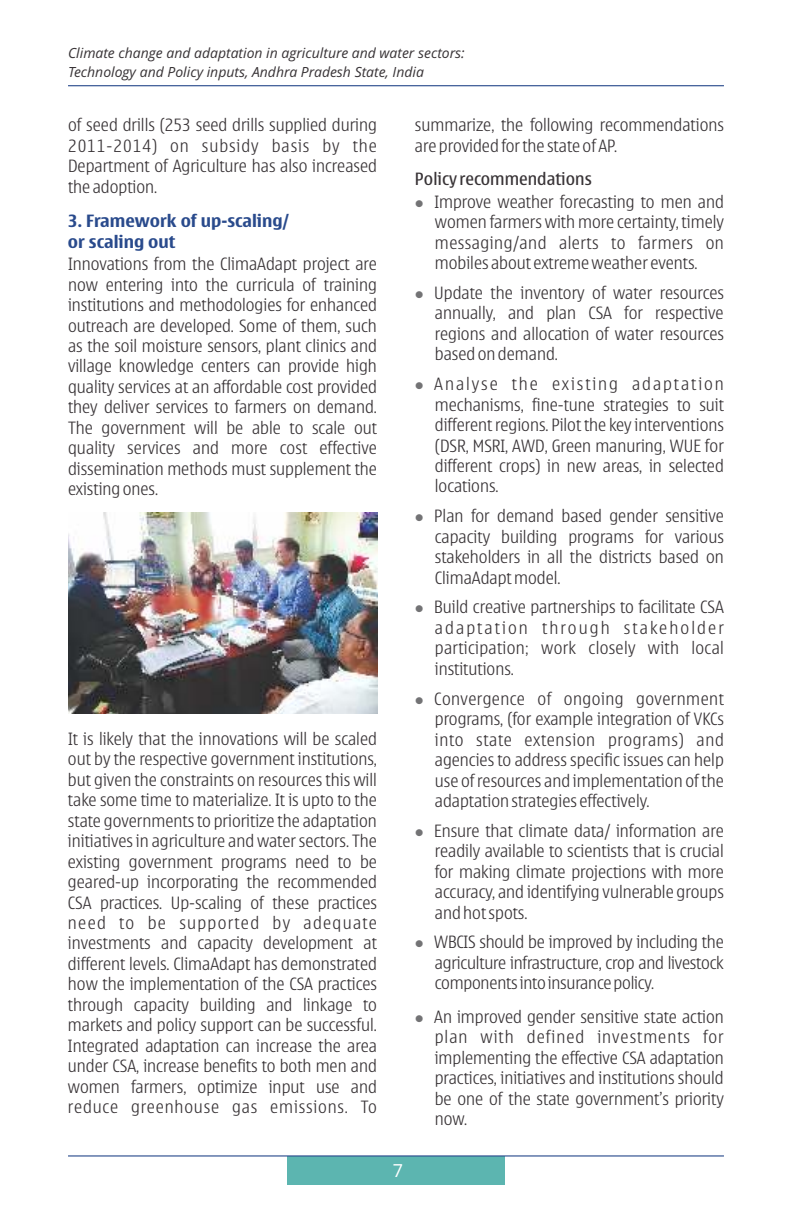
<style>
.page{position:relative;width:792px;height:1224px;background:#fff}
.page>*{position:absolute;margin:0;border:0;box-sizing:border-box;transform-origin:0 0}
.t1{font:18px "Open Sans";color:#fff}
.t2{font:300 17px/20.4px "Nokia Sans";color:#383336;text-align:justify}
.t3{font:700 17px/21px "Nokia Sans";color:#294a8c}
.t4{font:17px "Nokia Sans";color:#383336}
.t5{font:italic 14px/19px "Open Sans";color:#383336}
.t6{font:12px "Wingdings";color:#737375}
</style>
<div class="page">
<hr style="left:68px;top:85px;width:656px;height:1px;background:#294a8c">
<div style="left:287px;top:1156px;width:218px;height:28px;background:#5cb5b0"></div>
<hr style="left:68px;top:1155px;width:656px;height:2px;background:#294a8c">
<img style="left:68px;top:513px;width:309px;height:201px">
<p class="t5" style="left:68px;top:45px;width:398px">Climate change and adaptation in agriculture and water sectors:<br>Technology and Policy inputs, Andhra Pradesh State, India</p>
<p class="t2" style="left:68px;top:116px;width:310px">of seed drills (253 seed drills supplied during 2011-2014) on subsidy basis by the Department of Agriculture has also increased the adoption.</p>
<p class="t3" style="left:68px;top:211px;width:223px">3. Framework of up-scaling/ or scaling out</p>
<p class="t2" style="left:68px;top:255px;width:310px">Innovations from the ClimaAdapt project are now entering into the curricula of training institutions and methodologies for enhanced outreach are developed. Some of them, such as the soil moisture sensors, plant clinics and village knowledge centers can provide high quality services at an affordable cost provided they deliver services to farmers on demand.<br>The government will be able to scale out quality services and more cost effective dissemination methods must supplement the existing ones.</p>
<p class="t2" style="left:68px;top:729px;width:311px">It is likely that the innovations will be scaled out by the respective government institutions, but given the constraints on resources this will take some time to materialize. It is upto to the state governments to prioritize the adaptation initiatives in agriculture and water sectors. The existing government programs need to be geared-up incorporating the recommended CSA practices. Up-scaling of these practices need to be supported by adequate investments and capacity development at different levels. ClimaAdapt has demonstrated how the implementation of the CSA practices through capacity building and linkage to markets and policy support can be successful.<br>Integrated adaptation can increase the area under CSA, increase benefits to both men and women farmers, optimize input use and reduce greenhouse gas emissions. To</p>
<p class="t2" style="left:415px;top:116px;width:310px">summarize, the following recommendations are provided for the state of AP.</p>
<p class="t4" style="left:415px;top:172px;width:178px">Policy recommendations</p>
<p class="t2" style="left:434px;top:192px;width:291px">Improve weather forecasting to men and women farmers with more certainty, timely messaging/and alerts to farmers on mobiles about extreme weather events.</p>
<p class="t2" style="left:434px;top:284px;width:291px">Update the inventory of water resources annually, and plan CSA for respective regions and allocation of water resources based on demand.</p>
<p class="t2" style="left:434px;top:375px;width:291px">Analyse the existing adaptation mechanisms, fine-tune strategies to suit different regions. Pilot the key interventions (DSR, MSRI, AWD, Green manuring, WUE for different crops) in new areas, in selected locations.</p>
<p class="t2" style="left:434px;top:507px;width:291px">Plan for demand based gender sensitive capacity building programs for various stakeholders in all the districts based on ClimaAdapt model.</p>
<p class="t2" style="left:434px;top:598px;width:291px">Build creative partnerships to facilitate CSA adaptation through stakeholder participation; work closely with local institutions.</p>
<p class="t2" style="left:434px;top:689px;width:291px">Convergence of ongoing government programs, (for example integration of VKCs into state extension programs) and agencies to address specific issues can help use of resources and implementation of the adaptation strategies effectively.</p>
<p class="t2" style="left:434px;top:821px;width:291px">Ensure that climate data/ information are readily available to scientists that is crucial for making climate projections with more accuracy, and identifying vulnerable groups and hot spots.</p>
<p class="t2" style="left:434px;top:933px;width:291px">WBCIS should be improved by including the agriculture infrastructure, crop and livestock componentsintoinsurancepolicy.</p>
<p class="t2" style="left:434px;top:1008px;width:291px">An improved gender sensitive state action plan with defined investments for implementing the effective CSA adaptation practices, initiatives and institutions should be one of the state government’s priority now.</p>
<p class="t6" style="left:415px;top:198px;width:10px">●</p>
<p class="t6" style="left:415px;top:290px;width:10px">●</p>
<p class="t6" style="left:415px;top:381px;width:10px">●</p>
<p class="t6" style="left:415px;top:513px;width:10px">●</p>
<p class="t6" style="left:415px;top:604px;width:10px">●</p>
<p class="t6" style="left:415px;top:695px;width:10px">●</p>
<p class="t6" style="left:415px;top:828px;width:10px">●</p>
<p class="t6" style="left:415px;top:939px;width:10px">●</p>
<p class="t6" style="left:415px;top:1014px;width:10px">●</p>
<p class="t1" style="left:393px;top:1163px;width:12px">7</p>
</div>
